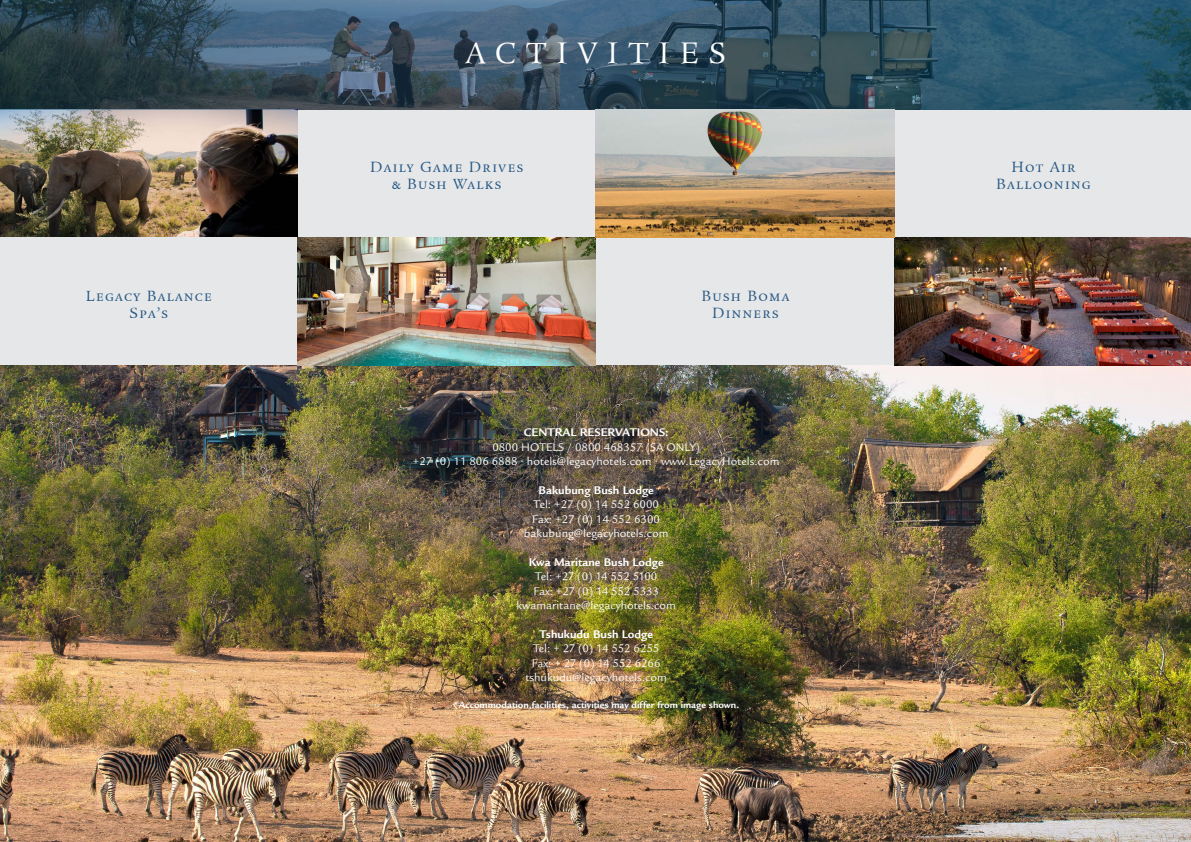
<style>
.page{position:relative;width:1191px;height:842px;background:#fff}
.page>*{position:absolute;margin:0;border:0;box-sizing:border-box;transform-origin:0 0}
.t1{font:32px "Legacy Serif OSITCTT Book";letter-spacing:.32em;color:#fff}
.t2{font:16px/17.6px "Legacy Serif SCITCTT Book";letter-spacing:.08em;color:#285985;text-align:center}
.t3{font:12px/14.4px "Legacy Sans Std";color:#fff;text-align:center}
.t4{font:12px/14.4px "Legacy Sans ITCTT Book";color:#fff;text-align:center}
.t5{font:700 12px "Legacy Sans LT";color:#fff}
.t6{font:700 10px "Legacy Sans LT";color:#fff}
</style>
<div class="page">
<img style="left:0;top:365px;width:1191px;height:477px">
<img style="left:0;top:110px;width:298px;height:127px">
<div style="left:0;top:237px;width:298px;height:128px;background:#e6e7e8"></div>
<div style="left:595px;top:237px;width:299px;height:128px;background:#e6e7e8"></div>
<div style="left:298px;top:110px;width:297px;height:127px;background:#e6e7e8"></div>
<div style="left:894px;top:110px;width:297px;height:127px;background:#e6e7e8"></div>
<img style="left:298px;top:237px;width:297px;height:128px">
<img style="left:894px;top:237px;width:297px;height:128px">
<svg style="left:0;top:0;width:1190px;height:110px"></svg>
<img style="left:595px;top:110px;width:299px;height:127px">
<h2 class="t2" style="left:86px;top:287px;width:127px">Legacy Balance<br>Spa’s</h2>
<h1 class="t1" style="left:465px;top:35px;width:262px">ACTIVITIES</h1>
<h2 class="t2" style="left:370px;top:158px;width:155px">Daily Game Drives &amp; Bush Walks</h2>
<h2 class="t2" style="left:701px;top:287px;width:89px">Bush Boma<br>Dinners</h2>
<p class="t5" style="left:524px;top:426px;width:146px">CENTRAL RESERVATIONS:</p>
<p class="t3" style="left:413px;top:440px;width:368px">0800 HOTELS / 0800 468357 (SA ONLY)<br>+27 (0) 11 806 6888 • hotels@legacyhotels.com • www.LegacyHotels.com</p>
<p class="t5" style="left:538px;top:483px;width:117px">Bakubung Bush Lodge</p>
<p class="t3" style="left:524px;top:497px;width:146px">Tel: +27 (0) 14 552 6000<br>Fax: +27 (0) 14 552 6300 bakubung@legacyhotels.com</p>
<p class="t5" style="left:529px;top:555px;width:136px">Kwa Maritane Bush Lodge</p>
<p class="t4" style="left:516px;top:569px;width:161px">Tel: +27 (0) 14 552 5100<br>Fax: +27 (0) 14 552 5333 kwamaritane@legacyhotels.com</p>
<p class="t5" style="left:539px;top:627px;width:115px">Tshukudu Bush Lodge</p>
<p class="t4" style="left:525px;top:641px;width:143px">Tel: + 27 (0) 14 552 6255<br>Fax: + 27 (0) 14 552 6266 tshukudu@legacyhotels.com</p>
<p class="t6" style="left:453px;top:699px;width:287px">*Accommodation,facilities, activities may differ from image shown.</p>
<h2 class="t2" style="left:996px;top:158px;width:96px">Hot Air<br>Ballooning</h2>
</div>
